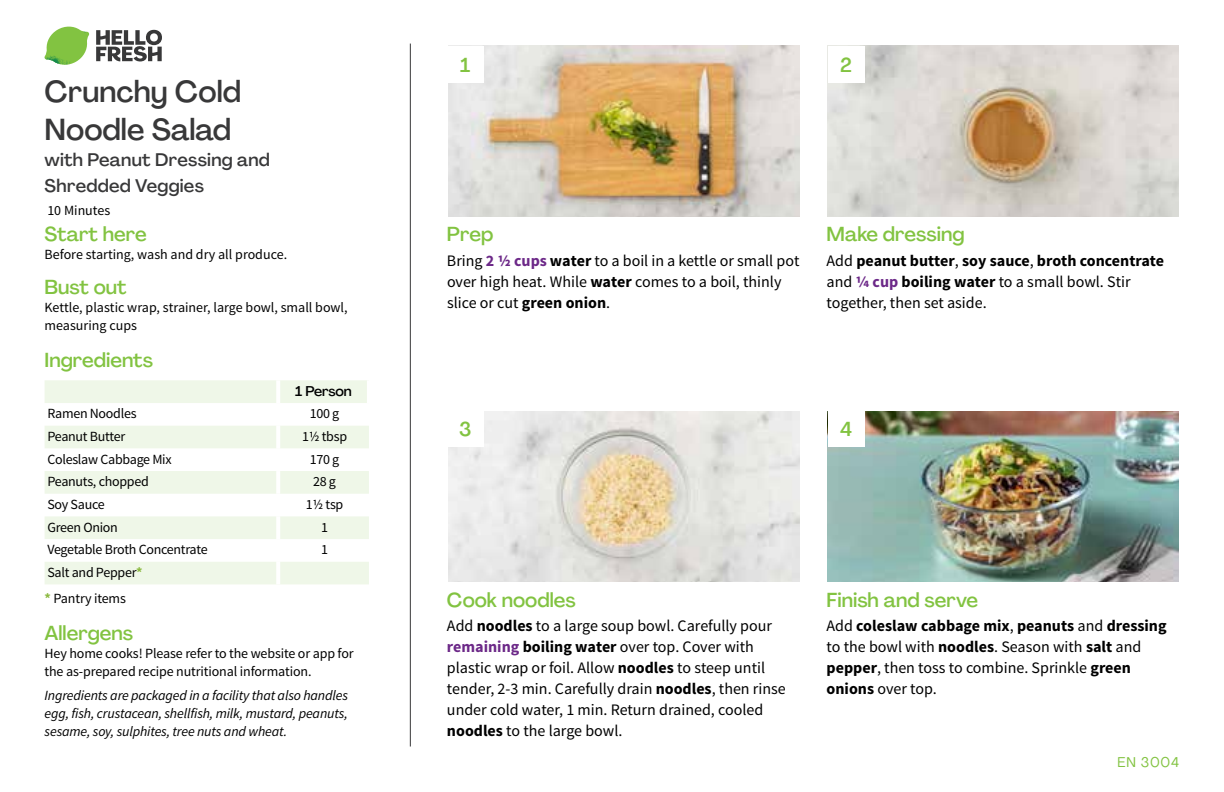
<style>
.page{position:relative;width:1224px;height:792px;background:#fff}
.page>*{position:absolute;margin:0;border:0;box-sizing:border-box;transform-origin:0 0}
.t1{font:500 30px/38px "Agrandir";color:#383839}
.t2{font:500 20px "Agrandir";color:#82c341}
.t3{font:500 18px/26px "Agrandir";letter-spacing:.015em;color:#383839}
.t4{font:16px/21px "Source Sans Pro";color:#000}
.t5{font:700 16px/21px "Source Sans Pro";color:#000}
.t6{font:14px/18px "Source Sans Pro";letter-spacing:-.01em;color:#000}
.t7{font:italic 14px/18px "Source Sans Pro";letter-spacing:-.01em;color:#000;text-align:justify}
.t8{font:500 14px "Agrandir";letter-spacing:-.01em;color:#000}
.t9{font:14px "Agrandir";letter-spacing:.05em;color:#82c341}
.s1{font-weight:700;color:#8cba42}
.s2{font-weight:700;color:#6c2888}
.s3{font-weight:700}
.s4{font-weight:400}
.s5{color:#6c2888}
</style>
<div class="page">
<svg style="left:96px;top:29px;width:66px;height:33px"></svg>
<svg style="left:48px;top:27px;width:39px;height:25px"></svg>
<img style="left:69px;top:27px;width:20px;height:17px">
<img style="left:47px;top:41px;width:38px;height:7px">
<img style="left:44px;top:44px;width:40px;height:21px">
<img style="left:68px;top:48px;width:17px;height:17px">
<hr style="left:410px;top:44px;width:1px;height:703px;background:#383839">
<svg style="left:45px;top:380px;width:324px;height:204px;fill:#eff7e8"></svg>
<hr style="left:276px;top:380px;width:4px;height:23px;background:#fff">
<hr style="left:367px;top:380px;width:4px;height:23px;background:#fff">
<hr style="left:276px;top:403px;width:4px;height:23px;background:#fff">
<hr style="left:276px;top:426px;width:4px;height:22px;background:#fff">
<hr style="left:276px;top:448px;width:4px;height:23px;background:#fff">
<hr style="left:276px;top:471px;width:4px;height:23px;background:#fff">
<hr style="left:276px;top:494px;width:4px;height:22px;background:#fff">
<hr style="left:276px;top:516px;width:4px;height:23px;background:#fff">
<hr style="left:276px;top:539px;width:4px;height:23px;background:#fff">
<hr style="left:276px;top:562px;width:4px;height:22px;background:#fff">
<img style="left:448px;top:46px;width:351px;height:170px">
<img style="left:448px;top:411px;width:351px;height:171px">
<img style="left:828px;top:46px;width:351px;height:170px">
<img style="left:828px;top:411px;width:351px;height:171px">
<div style="left:447px;top:46px;width:37px;height:36px;background:#fff"></div>
<div style="left:447px;top:411px;width:37px;height:36px;background:#fff"></div>
<div style="left:828px;top:46px;width:36px;height:36px;background:#fff"></div>
<div style="left:828px;top:411px;width:36px;height:36px;background:#fff"></div>
<h1 class="t1" style="left:45px;top:72px;width:198px">Crunchy Cold<br>Noodle Salad</h1>
<p class="t3" style="left:45px;top:146px;width:227px">with Peanut Dressing and<br>Shredded Veggies</p>
<p class="t6" style="left:47px;top:202px;width:64px">10 Minutes</p>
<p class="t2" style="left:45px;top:222px;width:104px">Start here</p>
<p class="t6" style="left:45px;top:246px;width:244px">Before starting, wash and dry all produce.</p>
<p class="t2" style="left:45px;top:275px;width:84px">Bust out</p>
<p class="t6" style="left:45px;top:298px;width:305px">Kettle, plastic wrap, strainer, large bowl, small bowl, measuring cups</p>
<p class="t2" style="left:45px;top:347px;width:110px">Ingredients</p>
<p class="t8" style="left:295px;top:382px;width:58px">1 Person</p>
<p class="t6" style="left:47px;top:405px;width:91px">Ramen Noodles</p>
<p class="t6" style="left:310px;top:405px;width:31px">100 g</p>
<p class="t6" style="left:47px;top:428px;width:80px">Peanut Butter</p>
<p class="t6" style="left:302px;top:428px;width:47px">11/2 tbsp</p>
<p class="t6" style="left:47px;top:450px;width:126px">Coleslaw Cabbage Mix</p>
<p class="t6" style="left:310px;top:450px;width:31px">170 g</p>
<p class="t6" style="left:47px;top:473px;width:103px">Peanuts, chopped</p>
<p class="t6" style="left:313px;top:473px;width:24px">28 g</p>
<p class="t6" style="left:47px;top:496px;width:59px">Soy Sauce</p>
<p class="t6" style="left:306px;top:496px;width:39px">11/2 tsp</p>
<p class="t6" style="left:47px;top:518px;width:72px">Green Onion</p>
<p class="t6" style="left:321px;top:518px;width:8px">1</p>
<p class="t6" style="left:47px;top:541px;width:162px">Vegetable Broth Concentrate</p>
<p class="t6" style="left:321px;top:541px;width:8px">1</p>
<p class="t6" style="left:45px;top:560px;width:100px;line-height:26.2px">Salt and Pepper<span class="s1">* *</span> Pantry items</p>
<p class="t2" style="left:45px;top:621px;width:90px">Allergens</p>
<p class="t6" style="left:45px;top:645px;width:311px">Hey home cooks! Please refer to the website or app for the as-prepared recipe nutritional information.</p>
<p class="t7" style="left:45px;top:686px;width:305px">Ingredients are packaged in a facility that also handles egg, fish, crustacean, shellfish, milk, mustard, peanuts, sesame, soy, sulphites, tree nuts and wheat.</p>
<p class="t2" style="left:460px;top:52px;width:12px">1</p>
<p class="t2" style="left:840px;top:52px;width:13px">2</p>
<p class="t2" style="left:447px;top:222px;width:48px">Prep</p>
<p class="t4" style="left:447px;top:250px;width:354px">Bring <span class="s2">2 1/2 cups</span> <span class="s3">water</span> to a boil in a kettle or small pot over high heat. While <span class="s3">water</span> comes to a boil, thinly slice or cut <span class="s3">green onion</span>.</p>
<p class="t2" style="left:827px;top:222px;width:139px">Make dressing</p>
<p class="t5" style="left:827px;top:251px;width:339px"><span class="s4">Add</span> peanut butter<span class="s4">,</span> soy sauce<span class="s4">,</span> broth concentrate <span class="s4">and</span> <span class="s5">1/4 cup</span> boiling water <span class="s4">to a small bowl. Stir together, then set aside.</span></p>
<p class="t2" style="left:459px;top:417px;width:14px">3</p>
<p class="t2" style="left:840px;top:417px;width:14px">4</p>
<p class="t2" style="left:447px;top:587px;width:130px">Cook noodles</p>
<p class="t4" style="left:447px;top:616px;width:340px">Add <span class="s3">noodles</span> to a large soup bowl. Carefully pour <span class="s2">remaining</span> <span class="s3">boiling water</span> over top. Cover with plastic wrap or foil. Allow <span class="s3">noodles</span> to steep until tender, 2-3 min. Carefully drain <span class="s3">noodles</span>, then rinse under cold water, 1 min. Return drained, cooled <span class="s3">noodles</span> to the large bowl.</p>
<p class="t2" style="left:827px;top:587px;width:153px">Finish and serve</p>
<p class="t4" style="left:827px;top:616px;width:342px">Add <span class="s3">coleslaw cabbage mix</span>, <span class="s3">peanuts</span> and <span class="s3">dressing </span>to the bowl with <span class="s3">noodles</span>. Season with <span class="s3">salt</span> and <span class="s3">pepper</span>, then toss to combine. Sprinkle <span class="s3">green onions</span> over top.</p>
<p class="t9" style="left:1118px;top:753px;width:63px">EN 3004</p>
</div>
